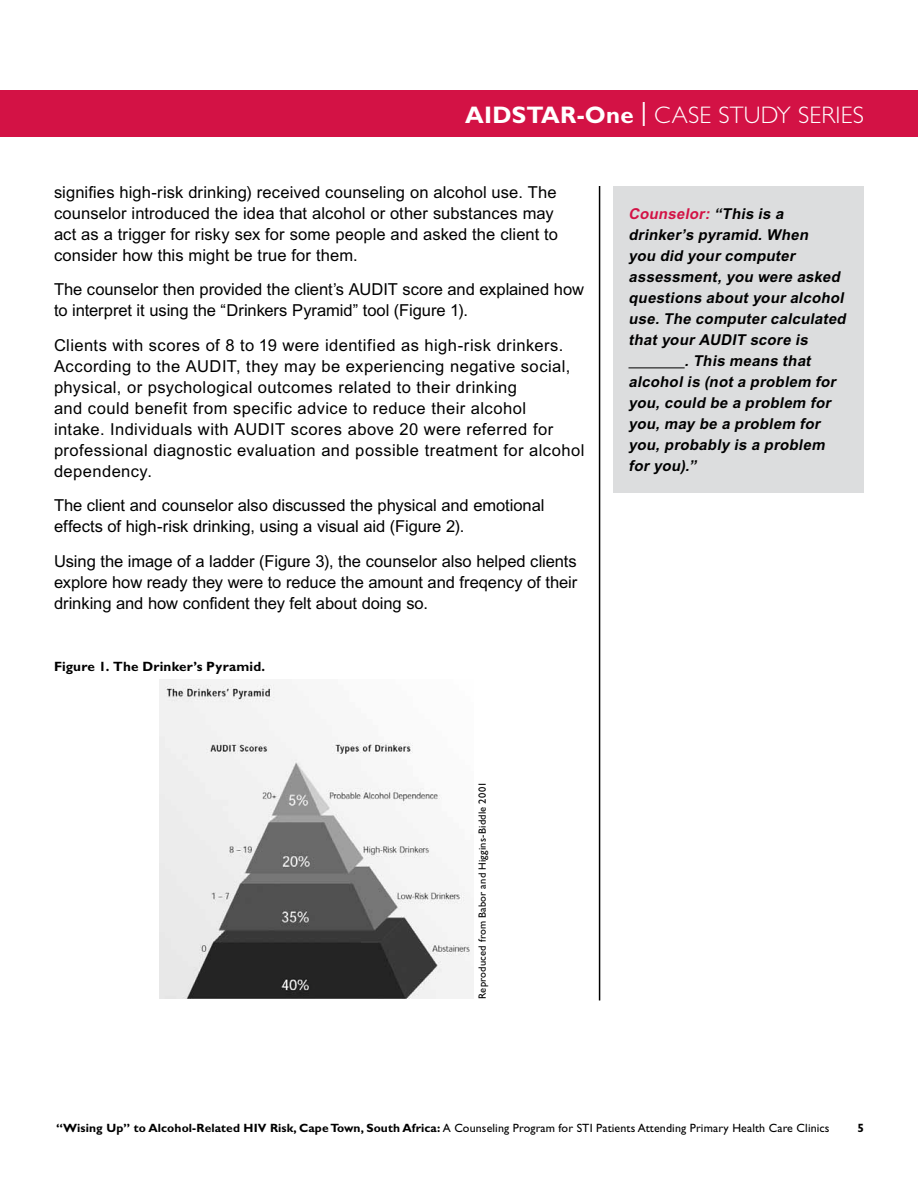
<style>
.page{position:relative;width:918px;height:1188px;background:#fff}
.page>*{position:absolute;margin:0;border:0;box-sizing:border-box;transform-origin:0 0}
.t1{font:300 24px "Gill Sans Std";letter-spacing:.01em;color:#fff}
.Body_Text{font:16.5px/21px "Arial MT Std";letter-spacing:.01em;color:#000}
.t2{font:italic 700 15px "Arial MT Std";color:#000}
.t3{font:italic 700 15px "Arial MT Std";color:#d31245}
.Body_Text-2{font:700 13.5px "Gill Sans Std";letter-spacing:.015em;color:#000}
.t4{font:12px "Gill Sans Std";letter-spacing:.01em;color:#000}
.t5{font:700 12px "Gill Sans Std";color:#000}
.Body_Text-3{font:10.5px "Gill Sans Std";letter-spacing:.02em;color:#000}
.s1{font-weight:700}
.s2{font-weight:400}
.s3{color:#000}
</style>
<div class="page">
<div style="left:0;top:90px;width:918px;height:47px;background:#d31245"></div>
<div style="left:614px;top:186px;width:250px;height:306px;background:#dcddde"></div>
<hr style="left:628px;top:368px;width:57px;height:1px;background:#000">
<hr style="left:599px;top:186px;width:1px;height:814px;background:#000">
<img style="left:159px;top:679px;width:315px;height:320px">
<h1 class="t1" style="left:465px;top:102px;width:400px"><span class="s1">AIDSTAR-One</span> <span class="s2">|</span> CASE STUDY SERIES</h1>
<p class="Body_Text" style="left:54px;top:182px;width:506px">signifies high-risk drinking) received counseling on alcohol use. The counselor introduced the idea that alcohol or other substances may act as a trigger for risky sex for some people and asked the client to consider how this might be true for them.</p>
<p class="Body_Text" style="left:54px;top:279px;width:532px">The counselor then provided the client’s AUDIT score and explained how to interpret it using the “Drinkers Pyramid” tool (Figure 1).</p>
<p class="Body_Text" style="left:54px;top:335px;width:532px">Clients with scores of 8 to 19 were identified as high-risk drinkers.<br>According to the AUDIT, they may be experiencing negative social, physical, or psychological outcomes related to their drinking<br>and could benefit from specific advice to reduce their alcohol<br>intake. Individuals with AUDIT scores above 20 were referred for professional diagnostic evaluation and possible treatment for alcohol dependency.</p>
<p class="Body_Text" style="left:54px;top:495px;width:492px">The client and counselor also discussed the physical and emotional effects of high-risk drinking, using a visual aid (Figure 2).</p>
<p class="Body_Text" style="left:54px;top:551px;width:525px;text-align:justify">Using the image of a ladder (Figure 3), the counselor also helped clients explore how ready they were to reduce the amount and freqency of their drinking and how confident they felt about doing so.</p>
<p class="Body_Text-2" style="left:54px;top:658px;width:213px">Figure 1. The Drinker’s Pyramid.</p>
<p class="Body_Text-3" style="left:476px;top:999px;width:219px;rotate:-90deg">Reproduced from Babor and Higgins-Biddle 2001</p>
<p class="t3" style="left:628px;top:205px;width:159px">Counselor: <span class="s3">“This is a</span></p>
<p class="t2" style="left:628px;top:226px;width:184px">drinker’s pyramid. When</p>
<p class="t2" style="left:628px;top:247px;width:171px">you did your computer</p>
<p class="t2" style="left:628px;top:268px;width:216px">assessment, you were asked</p>
<p class="t2" style="left:628px;top:289px;width:220px">questions about your alcohol</p>
<p class="t2" style="left:628px;top:310px;width:222px">use. The computer calculated</p>
<p class="t2" style="left:628px;top:331px;width:184px">that your AUDIT score is</p>
<p class="t2" style="left:685px;top:352px;width:131px">. This means that</p>
<p class="t2" style="left:628px;top:373px;width:212px">alcohol is (not a problem for</p>
<p class="t2" style="left:628px;top:394px;width:207px">you, could be a problem for</p>
<p class="t2" style="left:628px;top:415px;width:196px">you, may be a problem for</p>
<p class="t2" style="left:628px;top:436px;width:201px">you, probably is a problem</p>
<p class="t2" style="left:628px;top:457px;width:73px">for you).”</p>
<p class="t4" style="left:56px;top:1121px;width:775px"><span class="s1">“Wising Up” to Alcohol-Related HIV Risk, Cape Town, South Africa:</span> A Counseling Program for STI Patients Attending Primary Health Care Clinics</p>
<p class="t5" style="left:857px;top:1121px;width:8px">5</p>
</div>
